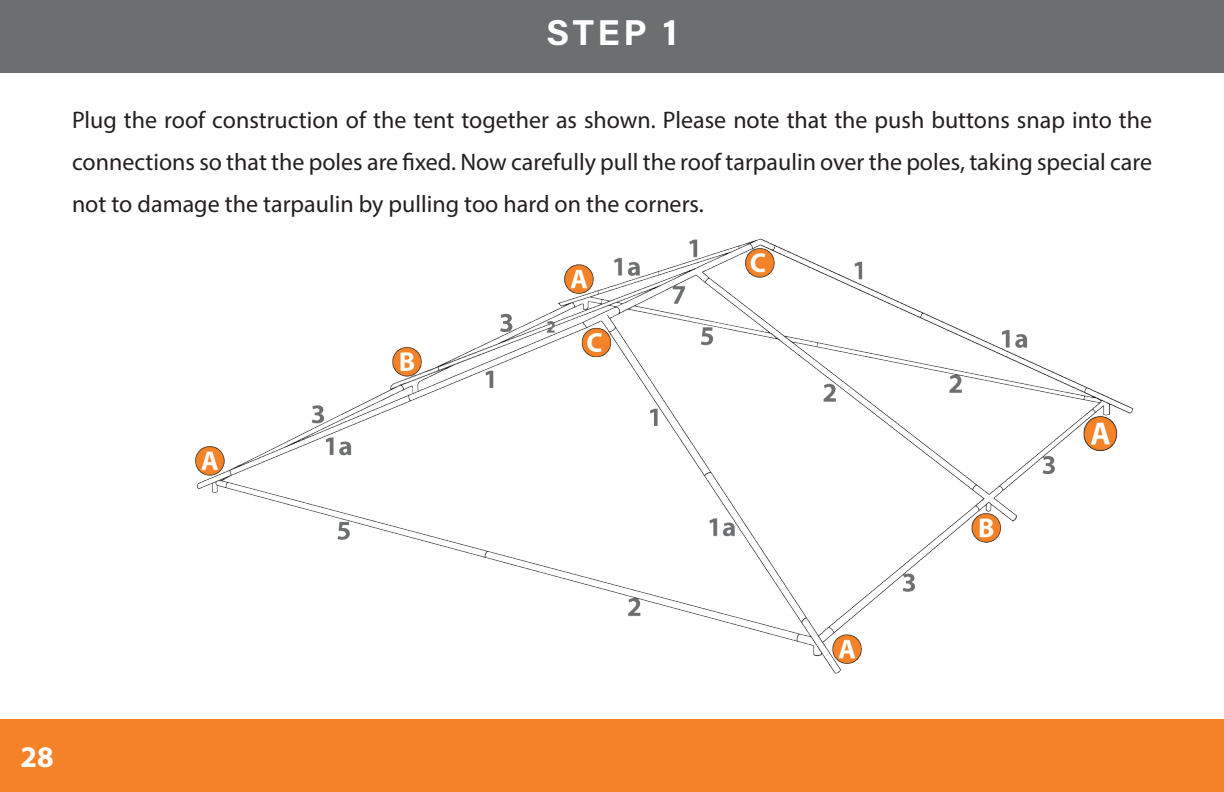
<style>
.page{position:relative;width:1224px;height:792px;background:#fff}
.page>*{position:absolute;margin:0;border:0;box-sizing:border-box;transform-origin:0 0}
.t1{font:700 36px "Acumin Pro";color:#fff}
.t2{font:700 30px "Myriad Pro";color:#fff}
.t3{font:24px/42px "Myriad Pro";color:#231f20;text-align:justify}
</style>
<div class="page">
<div style="left:0;top:719px;width:1224px;height:72px;background:#f58229"></div>
<div style="left:0;top:1px;width:1224px;height:72px;background:#6b6f70"></div>
<img style="left:181px;top:0;width:1043px;height:792px">
<h1 class="t1" style="left:547px;top:7px;width:132px">STEP 1</h1>
<p class="t3" style="left:72px;top:98px;width:1082px">Plug the roof construction of the tent together as shown. Please note that the push buttons snap into the connections so that the poles are fixed. Now carefully pull the roof tarpaulin over the poles, taking special care not to damage the tarpaulin by pulling too hard on the corners.</p>
<p class="t2" style="left:20px;top:737px;width:35px">28</p>
</div>
